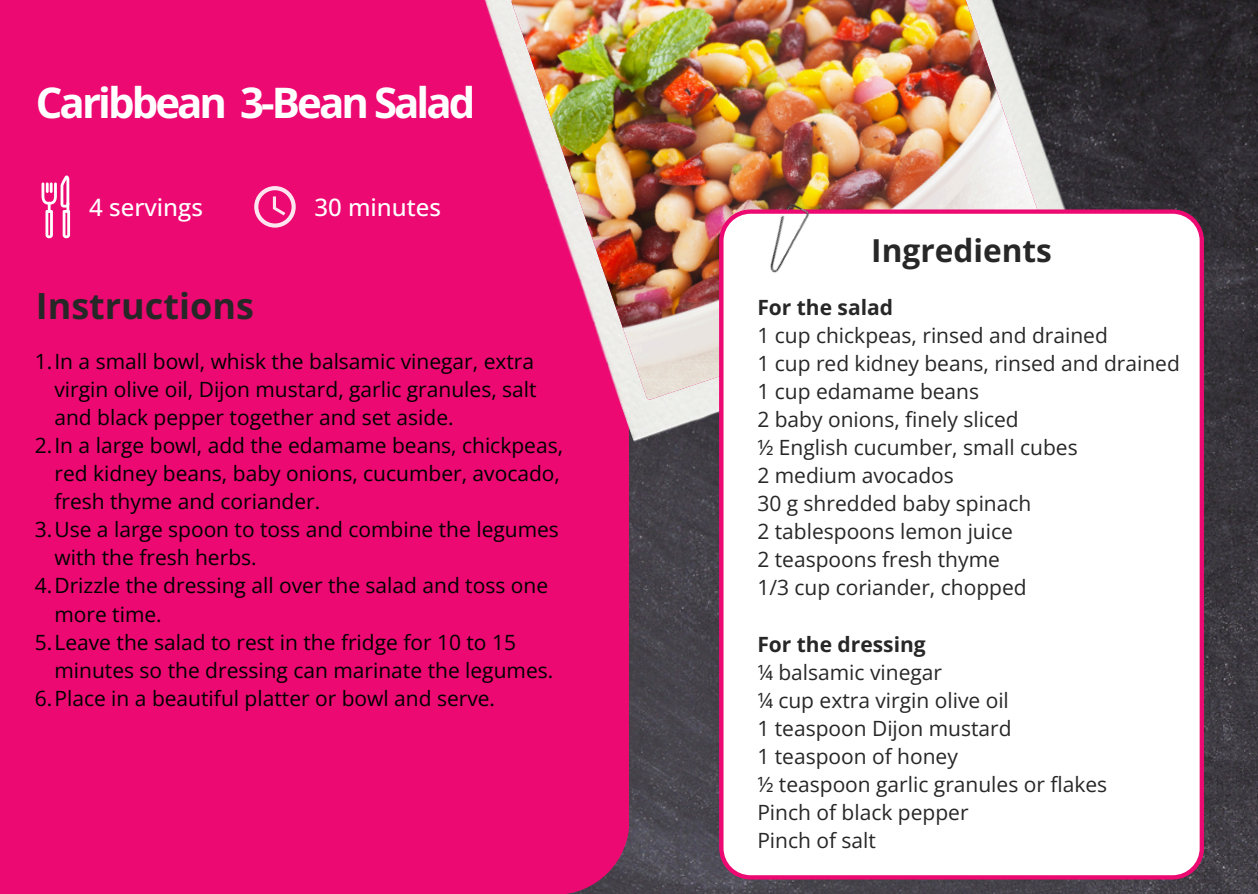
<style>
.page{position:relative;width:1258px;height:894px;background:#fff}
.page>*{position:absolute;margin:0;border:0;box-sizing:border-box;transform-origin:0 0}
.t1{font:700 42px "Open Sans";letter-spacing:-.07em;color:#fff}
.t2{font:700 36px "Open Sans";color:#272727}
.t3{font:700 31.5px "Open Sans";color:#272727}
.t4{font:500 24px "Open Sans";color:#fff}
.t5{font:21px/27.9px "Open Sans";color:#000}
.t6{font:21px "Open Sans";color:#272727}
.t7{font:700 21px "Open Sans";color:#272727}
</style>
<div class="page">
<img style="left:629px;top:0;width:629px;height:893px">
<div style="left:0;top:0;width:629px;height:893px;background:#ed0972"></div>
<img style="left:471px;top:0;width:625px;height:446px">
<img style="left:511px;top:0;width:544px;height:400px">
<svg style="left:719px;top:209px;width:485px;height:670px"></svg>
<img style="left:753px;top:201px;width:61px;height:75px">
<svg style="left:254px;top:186px;width:42px;height:41px"></svg>
<svg style="left:42px;top:175px;width:28px;height:63px"></svg>
<h4 class="t1" style="left:36px;top:73px;width:441px">Caribbean 3-Bean Salad</h4>
<p class="t4" style="left:89px;top:190px;width:115px">4 servings</p>
<p class="t4" style="left:314px;top:190px;width:128px">30 minutes</p>
<p class="t3" style="left:871px;top:228px;width:182px">Ingredients</p>
<p class="t2" style="left:36px;top:280px;width:220px">Instructions</p>
<h2 class="t7" style="left:757px;top:293px;width:137px">For the salad</h2>
<p class="t6" style="left:757px;top:321px;width:352px">1 cup chickpeas, rinsed and drained</p>
<p class="t6" style="left:757px;top:349px;width:424px">1 cup red kidney beans, rinsed and drained</p>
<p class="t6" style="left:757px;top:377px;width:223px">1 cup edamame beans</p>
<p class="t6" style="left:757px;top:405px;width:263px">2 baby onions, finely sliced</p>
<p class="t6" style="left:757px;top:433px;width:322px">½ English cucumber, small cubes</p>
<p class="t6" style="left:757px;top:461px;width:198px">2 medium avocados</p>
<p class="t6" style="left:757px;top:489px;width:276px">30 g shredded baby spinach</p>
<p class="t6" style="left:757px;top:517px;width:257px">2 tablespoons lemon juice</p>
<p class="t6" style="left:757px;top:545px;width:244px">2 teaspoons fresh thyme</p>
<p class="t6" style="left:757px;top:573px;width:271px">1/3 cup coriander, chopped</p>
<p class="t7" style="left:757px;top:629px;width:170px">For the dressing</p>
<h3 class="t6" style="left:757px;top:657px;width:186px">¼ balsamic vinegar</h3>
<p class="t6" style="left:757px;top:685px;width:253px">¼ cup extra virgin olive oil</p>
<p class="t6" style="left:757px;top:713px;width:256px">1 teaspoon Dijon mustard</p>
<p class="t6" style="left:757px;top:741px;width:202px">1 teaspoon of honey</p>
<p class="t6" style="left:757px;top:769px;width:351px">½ teaspoon garlic granules or flakes</p>
<p class="t6" style="left:757px;top:797px;width:213px">Pinch of black pepper</p>
<p class="t6" style="left:757px;top:825px;width:120px">Pinch of salt</p>
<p class="t5" style="left:54px;top:347px;width:484px;text-align:justify;text-indent:-20px">1.In a small bowl, whisk the balsamic vinegar, extra virgin olive oil, Dijon mustard, garlic granules, salt and black pepper together and set aside.</p>
<p class="t5" style="left:54px;top:431px;width:510px;text-indent:-20px">2.In a large bowl, add the edamame beans, chickpeas, red kidney beans, baby onions, cucumber, avocado, fresh thyme and coriander.</p>
<p class="t5" style="left:54px;top:515px;width:506px;text-indent:-20px">3.Use a large spoon to toss and combine the legumes with the fresh herbs.</p>
<p class="t5" style="left:54px;top:571px;width:495px;text-indent:-20px">4.Drizzle the dressing all over the salad and toss one more time.</p>
<p class="t5" style="left:54px;top:627px;width:500px;text-indent:-20px">5.Leave the salad to rest in the fridge for 10 to 15 minutes so the dressing can marinate the legumes.</p>
<p class="t5" style="left:35px;top:683px;width:462px">6.Place in a beautiful platter or bowl and serve.</p>
</div>
